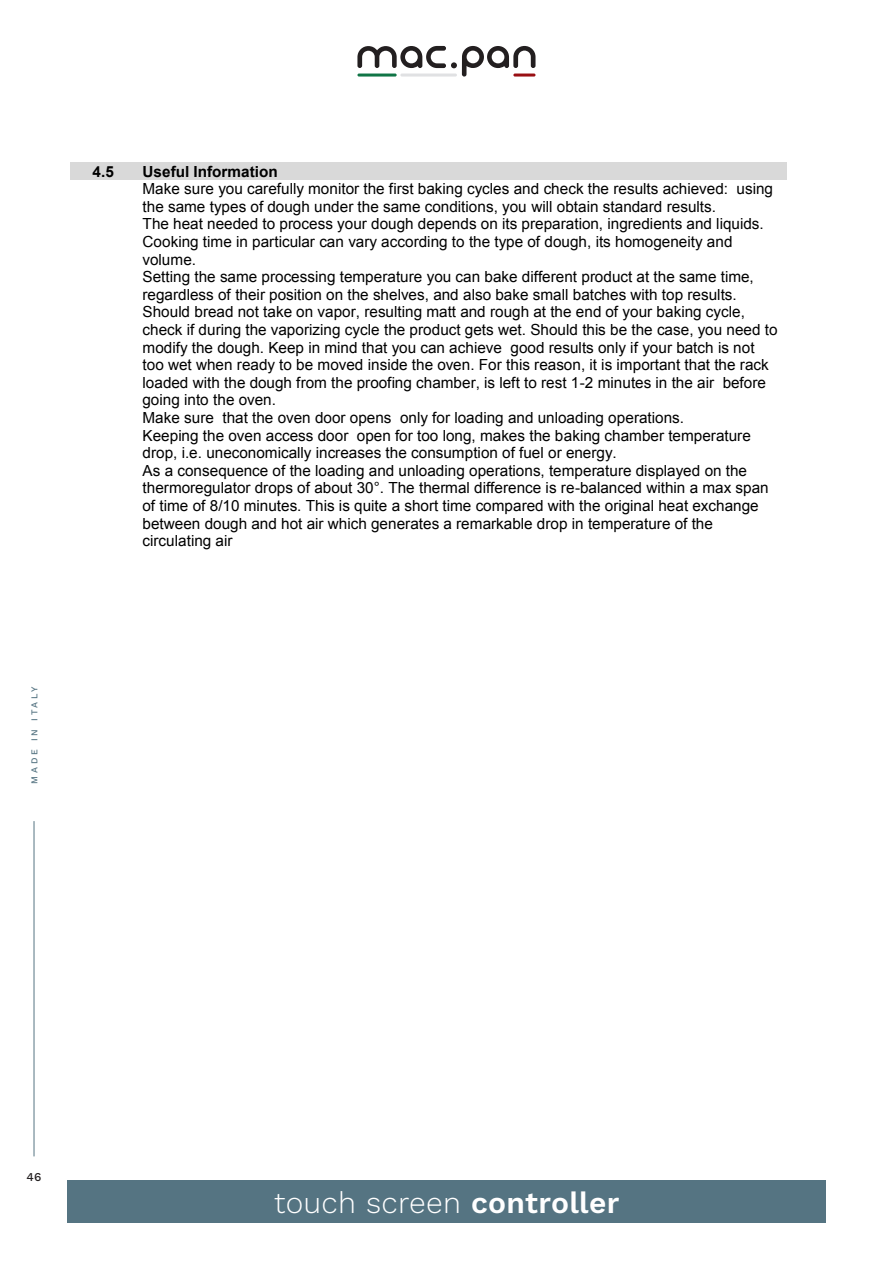
<style>
.page{position:relative;width:893px;height:1263px;background:#fff}
.page>*{position:absolute;margin:0;border:0;box-sizing:border-box;transform-origin:0 0}
.t1{font:30px "Work Sans";letter-spacing:.01em;color:#fff}
.t2{font:15.3px/17.5px "Arial";color:#000}
.t3{font:700 15.3px "Arial";color:#000}
.t4{font:500 12px "Work Sans";color:#231f20}
.t5{font:500 9px "Work Sans";letter-spacing:.3em;color:#557482}
.s1{font-weight:600}
</style>
<div class="page">
<div style="left:67px;top:1180px;width:759px;height:42px;background:#557482"></div>
<hr style="left:34px;top:821px;width:1px;height:335px;background:#557482">
<div style="left:71px;top:163px;width:65px;height:17px;background:#d9d9d9"></div>
<div style="left:136px;top:163px;width:650px;height:17px;background:#d9d9d9"></div>
<svg style="left:357px;top:46px;width:178px;height:31px"></svg>
<hr style="left:513px;top:74px;width:22px;height:3px;background:#990f13;border-radius:2px">
<hr style="left:400px;top:74px;width:57px;height:3px;background:#e0e1e3;border-radius:2px">
<hr style="left:357px;top:74px;width:40px;height:3px;background:#107546;border-radius:2px">
<p class="t5" style="left:28px;top:784px;width:98px;rotate:-90deg">MADE IN ITALY</p>
<p class="t3" style="left:92px;top:161px;width:23px">4.5</p>
<p class="t3" style="left:143px;top:161px;width:137px">Useful Information</p>
<p class="t2" style="left:143px;top:180px;width:637px">Make sure you carefully monitor the first baking cycles and check the results achieved: using the same types of dough under the same conditions, you will obtain standard results.<br>The heat needed to process your dough depends on its preparation, ingredients and liquids.<br>Cooking time in particular can vary according to the type of dough, its homogeneity and volume.<br>Setting the same processing temperature you can bake different product at the same time, regardless of their position on the shelves, and also bake small batches with top results.<br>Should bread not take on vapor, resulting matt and rough at the end of your baking cycle, check if during the vaporizing cycle the product gets wet. Should this be the case, you need to modify the dough. Keep in mind that you can achieve good results only if your batch is not too wet when ready to be moved inside the oven. For this reason, it is important that the rack loaded with the dough from the proofing chamber, is left to rest 1-2 minutes in the air before going into the oven.<br>Make sure that the oven door opens only for loading and unloading operations.<br>Keeping the oven access door open for too long, makes the baking chamber temperature drop, i.e. uneconomically increases the consumption of fuel or energy.<br>As a consequence of the loading and unloading operations, temperature displayed on the thermoregulator drops of about 30°. The thermal difference is re-balanced within a max span of time of 8/10 minutes. This is quite a short time compared with the original heat exchange between dough and hot air which generates a remarkable drop in temperature of the circulating air</p>
<p class="t4" style="left:27px;top:1168px;width:16px">46</p>
<h1 class="t1" style="left:274px;top:1180px;width:347px">touch screen <span class="s1">controller</span></h1>
</div>
